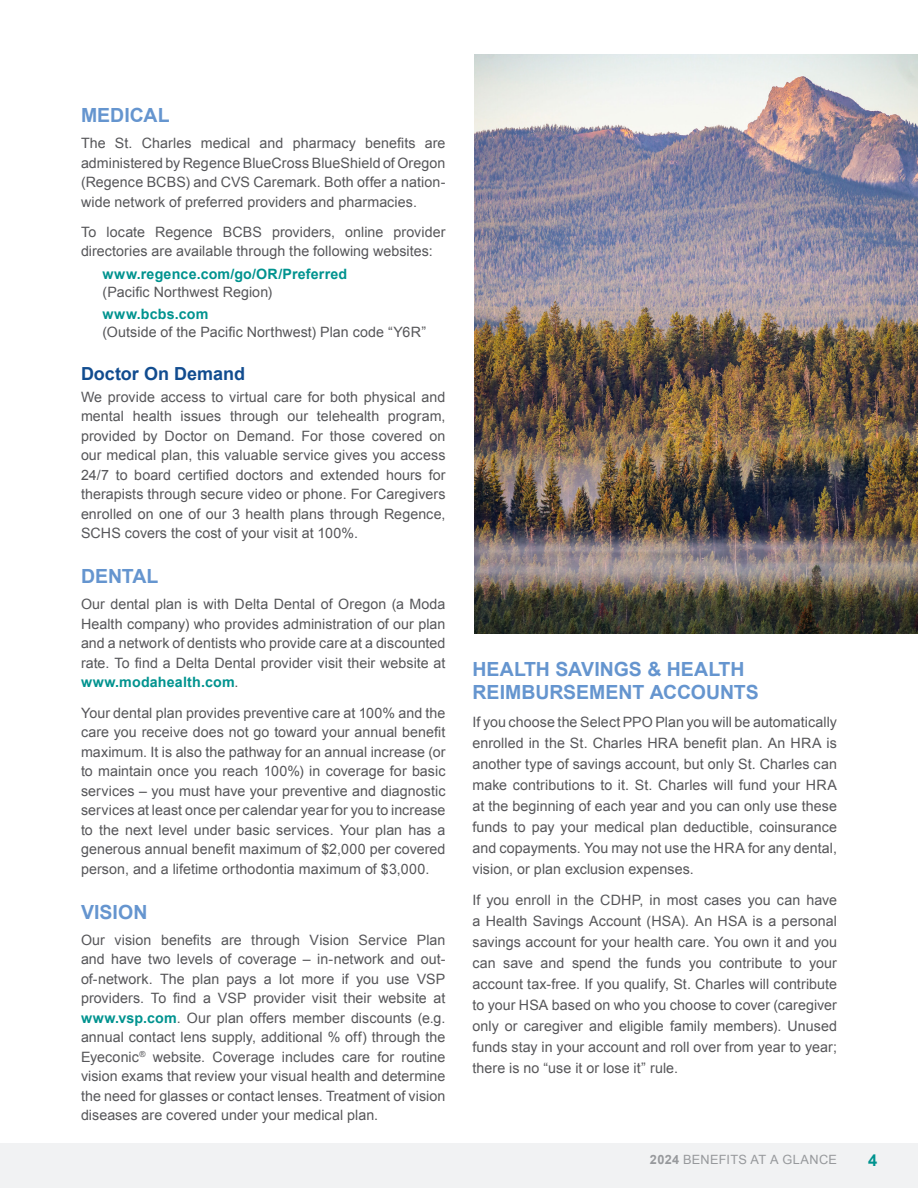
<style>
.page{position:relative;width:918px;height:1188px;background:#fff}
.page>*{position:absolute;margin:0;border:0;box-sizing:border-box;transform-origin:0 0}
.t1{font:700 19.5px/23.4px "Arial";color:#6595cf}
.t2{font:700 18px "Arial";color:#114c8f}
.t3{font:700 16.5px "Arial";color:#00938f}
.t4{font:14.25px/19.5px "Arial";letter-spacing:.005em;color:#565659;text-align:justify}
.t5{font:700 14.25px "Arial";letter-spacing:.015em;color:#00938f}
.t6{font:12.75px "Arial";letter-spacing:.025em;color:#97999c}
.s1{font-weight:700;color:#00938f}
.s2{font-weight:700}
</style>
<div class="page">
<div style="left:0;top:1143px;width:918px;height:45px;background:#f1f2f3"></div>
<img style="left:474px;top:54px;width:444px;height:579px">
<h1 class="t1" style="left:81px;top:104px;width:90px">MEDICAL</h1>
<p class="t4" style="left:81px;top:134px;width:366px">The St. Charles medical and pharmacy benefits are administered by Regence BlueCross BlueShield of Oregon (Regence BCBS) and CVS Caremark. Both offer a nation&shy;wide network of preferred providers and pharmacies.</p>
<p class="t4" style="left:81px;top:222px;width:366px">To locate Regence BCBS providers, online provider directories are available through the following websites:</p>
<p class="t5" style="left:103px;top:264px;width:246px">www.regence.com/go/OR/Preferred</p>
<p class="t4" style="left:103px;top:282px;width:171px">(Pacific Northwest Region)</p>
<p class="t5" style="left:103px;top:305px;width:107px">www.bcbs.com</p>
<p class="t4" style="left:103px;top:322px;width:325px">(Outside of the Pacific Northwest) Plan code “Y6R”</p>
<p class="t2" style="left:81px;top:362px;width:166px">Doctor On Demand</p>
<p class="t4" style="left:81px;top:387px;width:366px">We provide access to virtual care for both physical and mental health issues through our telehealth program, provided by Doctor on Demand. For those covered on our medical plan, this valuable service gives you access 24/7 to board certified doctors and extended hours for therapists through secure video or phone. For Caregivers enrolled on one of our 3 health plans through Regence, SCHS covers the cost of your visit at 100%.</p>
<h1 class="t1" style="left:81px;top:566px;width:79px">DENTAL</h1>
<p class="t4" style="left:81px;top:595px;width:366px">Our dental plan is with Delta Dental of Oregon (a Moda Health company) who provides administration of our plan and a network of dentists who provide care at a discounted rate. To find a Delta Dental provider visit their website at <span class="s1">www.modahealth.com</span>.</p>
<p class="t4" style="left:81px;top:703px;width:366px">Your dental plan provides preventive care at 100% and the care you receive does not go toward your annual benefit maximum. It is also the pathway for an annual increase (or to maintain once you reach 100%) in coverage for basic services – you must have your preventive and diagnostic services at least once per calendar year for you to increase to the next level under basic services. Your plan has a generous annual benefit maximum of $2,000 per covered person, and a lifetime orthodontia maximum of $3,000.</p>
<h1 class="t1" style="left:81px;top:901px;width:68px">VISION</h1>
<p class="t4" style="left:81px;top:930px;width:366px">Our vision benefits are through Vision Service Plan and have two levels of coverage – in-network and out&shy;of-network. The plan pays a lot more if you use VSP providers. To find a VSP provider visit their website at <span class="s1">www.vsp.com</span>. Our plan offers member discounts (e.g. annual contact lens supply, additional % off) through the Eyeconic<sup>®</sup> website. Coverage includes care for routine vision exams that review your visual health and determine the need for glasses or contact lenses. Treatment of vision diseases are covered under your medical plan.</p>
<h1 class="t1" style="left:472px;top:658px;width:288px">HEALTH SAVINGS &amp; HEALTH<br>REIMBURSEMENT ACCOUNTS</h1>
<p class="t4" style="left:472px;top:711px;width:366px;line-height:21px">If you choose the Select PPO Plan you will be automatically enrolled in the St. Charles HRA benefit plan. An HRA is another type of savings account, but only St. Charles can make contributions to it. St. Charles will fund your HRA at the beginning of each year and you can only use these funds to pay your medical plan deductible, coinsurance and copayments. You may not use the HRA for any dental, vision, or plan exclusion expenses.</p>
<p class="t4" style="left:472px;top:890px;width:366px;line-height:21px">If you enroll in the CDHP, in most cases you can have a Health Savings Account (HSA). An HSA is a personal savings account for your health care. You own it and you can save and spend the funds you contribute to your account tax-free. If you qualify, St. Charles will contribute to your HSA based on who you choose to cover (caregiver only or caregiver and eligible family members). Unused funds stay in your account and roll over from year to year; there is no “use it or lose it” rule.</p>
<p class="t6" style="left:650px;top:1152px;width:189px"><span class="s2">2024</span> BENEFITS AT A GLANCE</p>
<p class="t3" style="left:868px;top:1149px;width:11px">4</p>
</div>
